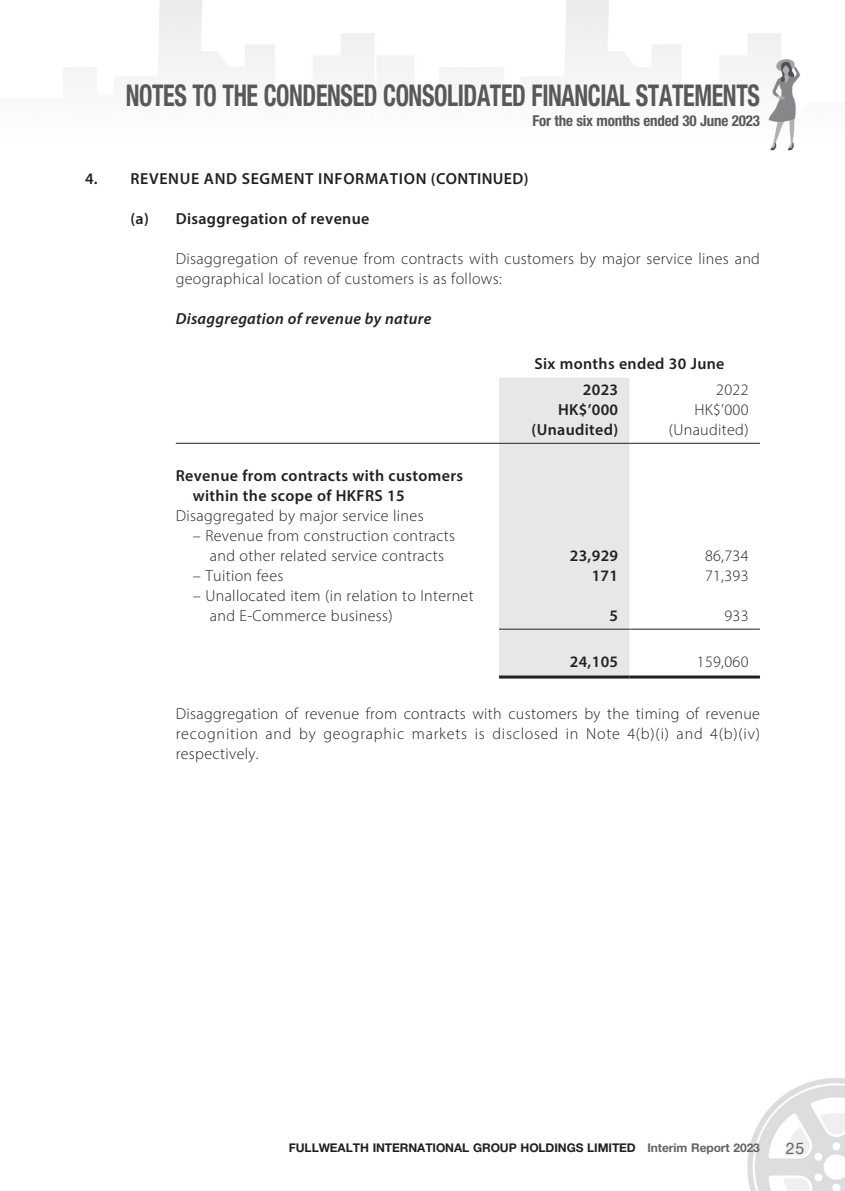
<style>
.page{position:relative;width:845px;height:1191px;background:#fff}
.page>*{position:absolute;margin:0;border:0;box-sizing:border-box;transform-origin:0 0}
.t1{font:700 condensed 30px "Helvetica Neue LT Std";letter-spacing:-.015em;color:#57585a;scale:.8 1}
.t2{font:300 16px/20px "Myriad Pro";letter-spacing:.02em;color:#231f20}
.t3{font:600 16px/25.6px "Myriad Pro";letter-spacing:.02em;color:#231f20}
.t4{font:600 16px "Myriad Pro";letter-spacing:.04em;color:#231f20}
.t5{font:italic 600 16px "Myriad Pro";letter-spacing:.02em;color:#231f20}
.t6{font:16px "Helvetica Neue LT Std";color:#636366}
.t7{font:700 condensed 15px "Helvetica Neue LT Std";letter-spacing:-.015em;color:#57585a}
.t8{font:700 12px "Helvetica Neue LT Std";letter-spacing:-.01em;color:#231f20}
.s1{color:#636366}
</style>
<div class="page">
<img style="left:63px;top:0;width:782px;height:1191px">
<div style="left:499px;top:377px;width:130px;height:298px;background:#e6e7e9"></div>
<hr style="left:176px;top:443px;width:323px;height:1px;background:#231f20">
<hr style="left:499px;top:443px;width:130px;height:1px;background:#231f20">
<hr style="left:629px;top:443px;width:131px;height:1px;background:#231f20">
<hr style="left:499px;top:628px;width:130px;height:1px;background:#231f20">
<hr style="left:629px;top:628px;width:131px;height:1px;background:#231f20">
<hr style="left:499px;top:675px;width:130px;height:3px;background:#231f20">
<hr style="left:629px;top:675px;width:131px;height:3px;background:#231f20">
<h1 class="t1" style="left:126px;top:77px;width:794px">NOTES TO THE CONDENSED CONSOLIDATED FINANCIAL STATEMENTS</h1>
<p class="t7" style="left:532px;top:111px;width:229px">For the six months ended 30 June 2023</p>
<p class="t4" style="left:85px;top:168px;width:445px">4. REVENUE AND SEGMENT INFORMATION (CONTINUED)</p>
<p class="t3" style="left:130px;top:205px;width:240px">(a) Disaggregation of revenue</p>
<p class="t2" style="left:176px;top:248px;width:586px">Disaggregation of revenue from contracts with customers by major service lines and geographical location of customers is as follows:</p>
<p class="t5" style="left:176px;top:308px;width:257px">Disaggregation of revenue by nature</p>
<p class="t3" style="left:583px;top:351px;width:143px;text-indent:-48px">Six months ended 30 June<br>2023</p>
<p class="t2" style="left:716px;top:379px;width:34px">2022</p>
<p class="t3" style="left:193px;top:465px;width:272px;line-height:20px;text-indent:-17px">Revenue from contracts with customers within the scope of HKFRS 15</p>
<p class="t2" style="left:176px;top:505px;width:249px">Disaggregated by major service lines</p>
<p class="t2" style="left:193px;top:525px;width:264px;text-align:center">– Revenue from construction contracts and other related service contracts</p>
<p class="t3" style="left:558px;top:396px;width:62px">HK$’000</p>
<p class="t2" style="left:694px;top:399px;width:56px">HK$’000</p>
<p class="t3" style="left:531px;top:416px;width:88px">(Unaudited)</p>
<p class="t2" style="left:669px;top:419px;width:81px">(Unaudited)</p>
<p class="t3" style="left:570px;top:542px;width:50px">23,929</p>
<p class="t2" style="left:705px;top:545px;width:45px">86,734</p>
<p class="t2" style="left:193px;top:565px;width:92px">– Tuition fees</p>
<p class="t3" style="left:592px;top:562px;width:28px">171</p>
<p class="t2" style="left:705px;top:565px;width:45px">71,393</p>
<p class="t2" style="left:210px;top:585px;width:265px;text-indent:-17px">– Unallocated item (in relation to Internet and E-Commerce business)</p>
<p class="t3" style="left:609px;top:602px;width:10px">5</p>
<p class="t2" style="left:724px;top:605px;width:26px">933</p>
<p class="t3" style="left:570px;top:648px;width:50px">24,105</p>
<p class="t2" style="left:697px;top:651px;width:53px">159,060</p>
<p class="t2" style="left:176px;top:703px;width:586px;text-align:justify">Disaggregation of revenue from contracts with customers by the timing of revenue recognition and by geographic markets is disclosed in Note 4(b)(i) and 4(b)(iv) respectively.</p>
<p class="t8" style="left:289px;top:1140px;width:473px">FULLWEALTH INTERNATIONAL GROUP HOLDINGS LIMITED <span class="s1">Interim Report 2023</span></p>
<p class="t6" style="left:786px;top:1138px;width:20px">25</p>
</div>
